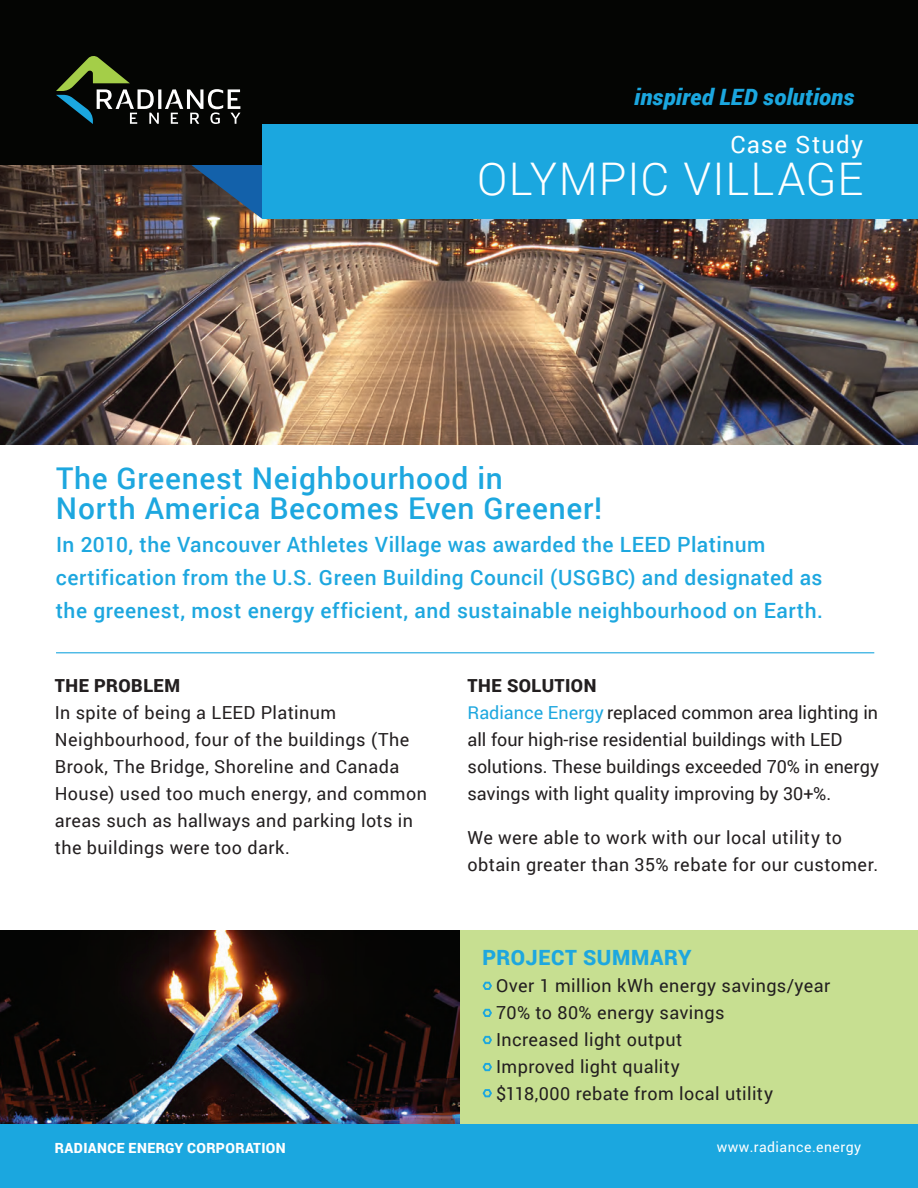
<style>
.page{position:relative;width:918px;height:1188px;background:#fff}
.page>*{position:absolute;margin:0;border:0;box-sizing:border-box;transform-origin:0 0}
.t1{font:300 45px "Roboto";letter-spacing:.02em;color:#fff}
.t2{font:500 30px/30px "Roboto";letter-spacing:.025em;color:#1da7df}
.t3{font:24px "Roboto";letter-spacing:.05em;color:#fff}
.t4{font:italic 900 22.5px "Roboto";letter-spacing:.01em;color:#1ba7df}
.t5{font:500 21px/33px "Roboto";letter-spacing:.025em;color:#1da7df}
.t6{font:900 21px "Roboto";letter-spacing:.03em;color:#1da7df}
.t7{font:18px/27px "Roboto";letter-spacing:.02em;color:#231f20}
.t8{font:18px/27px "Roboto";color:#231f20}
.t9{font:900 18px "Roboto";letter-spacing:.025em;color:#231f20}
.t10{font:900 13.95px "Roboto";letter-spacing:.025em;color:#fff}
.t11{font:13.95px "Roboto";letter-spacing:.035em;color:#fff}
.s1{font-weight:900}
.s2{color:#1da7df}
</style>
<div class="page">
<div style="left:459px;top:930px;width:459px;height:204px;background:#c7df91"></div>
<img style="left:0;top:164px;width:918px;height:280px">
<svg style="left:483px;top:982px;width:9px;height:8px"></svg>
<svg style="left:483px;top:1009px;width:9px;height:8px"></svg>
<svg style="left:483px;top:1036px;width:9px;height:8px"></svg>
<svg style="left:483px;top:1063px;width:9px;height:8px"></svg>
<svg style="left:483px;top:1089px;width:9px;height:8px"></svg>
<hr style="left:56px;top:652px;width:818px;height:1px;background:#1ba7df">
<img style="left:0;top:930px;width:459px;height:194px">
<svg style="left:190px;top:164px;width:72px;height:55px;background:#304e6c"></svg>
<div style="left:0;top:0;width:918px;height:164px;background:#040503"></div>
<svg style="left:56px;top:56px;width:185px;height:68px"></svg>
<div style="left:262px;top:124px;width:656px;height:95px;background:#1ba7df"></div>
<div style="left:0;top:1124px;width:918px;height:64px;background:#1ba7df"></div>
<p class="t4" style="left:634px;top:82px;width:222px">inspired LED solutions</p>
<h3 class="t3" style="left:730px;top:128px;width:134px">Case Study</h3>
<h1 class="t1" style="left:477px;top:148px;width:388px">OLYMPIC VILLAGE</h1>
<h2 class="t2" style="left:56px;top:462px;width:548px">The Greenest Neighbourhood in<br>North America Becomes Even Greener!</h2>
<p class="t5" style="left:56px;top:527px;width:769px">In 2010, the Vancouver Athletes Village was awarded the LEED Platinum certification from the U.S. Green Building Council (USGBC) and designated as the greenest, most energy efficient, and sustainable neighbourhood on Earth.</p>
<p class="t9" style="left:55px;top:673px;width:127px">THE PROBLEM</p>
<p class="t7" style="left:55px;top:699px;width:374px">In spite of being a LEED Platinum Neighbourhood, four of the buildings (The Brook, The Bridge, Shoreline and Canada House) used too much energy, and common areas such as hallways and parking lots in the buildings were too dark.</p>
<p class="t8" style="left:468px;top:672px;width:413px"><span class="s1">THE SOLUTION<br></span><span class="s2">Radiance Energy</span> replaced common area lighting in all four high-rise residential buildings with LED solutions. These buildings exceeded 70% in energy savings with light quality improving by 30+%.</p>
<p class="t7" style="left:468px;top:823px;width:412px">We were able to work with our local utility to obtain greater than 35% rebate for our customer.</p>
<p class="t6" style="left:483px;top:943px;width:210px">PROJECT SUMMARY</p>
<p class="t7" style="left:496px;top:971px;width:336px">Over 1 million kWh energy savings/year<br>70% to 80% energy savings<br>Increased light output<br>Improved light quality<br>$118,000 rebate from local utility</p>
<p class="t10" style="left:55px;top:1138px;width:232px">RADIANCE ENERGY CORPORATION</p>
<p class="t11" style="left:717px;top:1137px;width:146px">www.radiance.energy</p>
</div>
